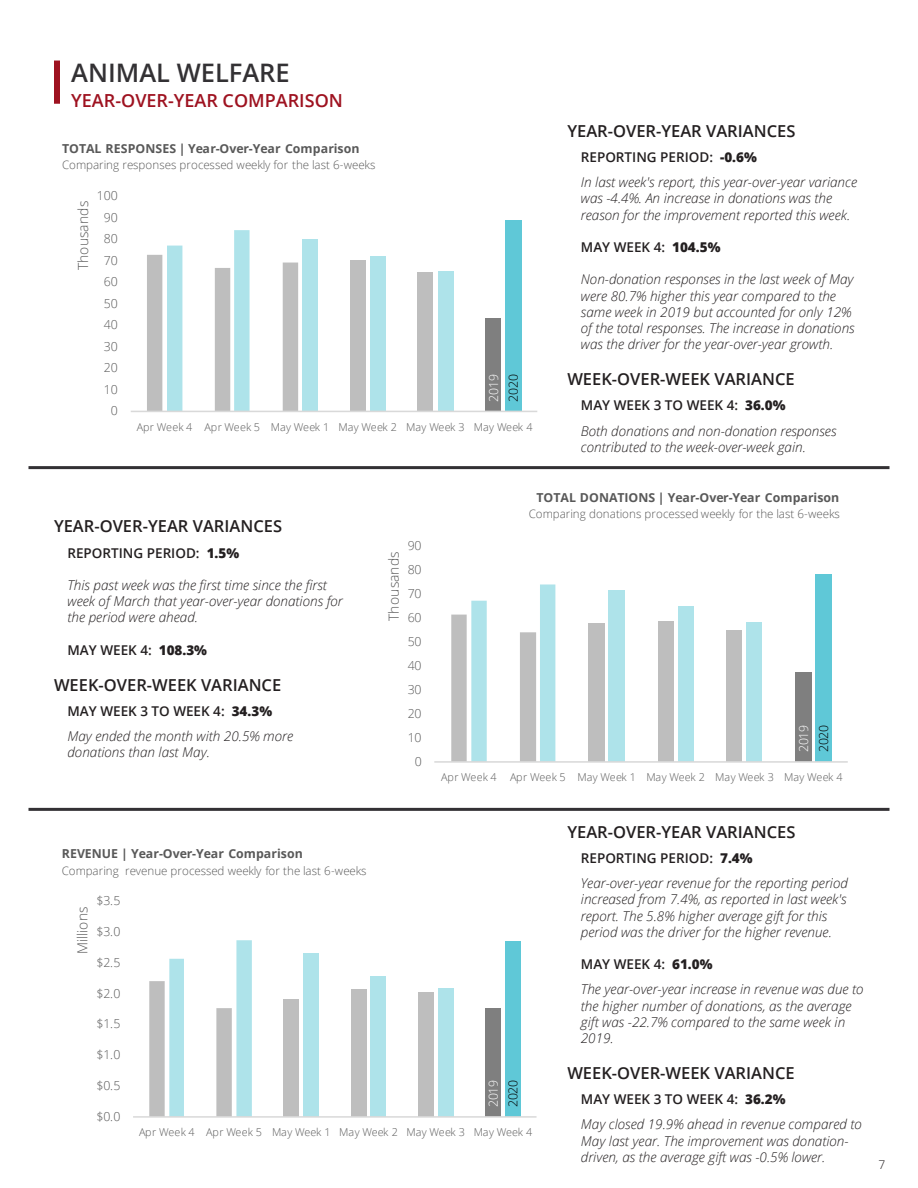
<style>
.page{position:relative;width:918px;height:1188px;background:#fff}
.page>*{position:absolute;margin:0;border:0;box-sizing:border-box;transform-origin:0 0}
.Page_Header_-_Black{font:600 25.5px "Open Sans";color:#333134}
.Blue_Text_-_Align_Le{font:600 18px "Open Sans";color:#9e1220}
.t1{font:600 16.5px "Open Sans";color:#231f20}
.t2{font:300 13.95px "Open Sans";letter-spacing:.02em;color:#595959}
.t3{font:300 13.95px "Open Sans";letter-spacing:-.005em;color:#595959}
.t4{font:italic 300 13.5px/16.2px "Open Sans";color:#231f20}
.t5{font:600 13.5px "Open Sans";color:#231f20}
.t6{font:700 12.3px "Open Sans";color:#595959}
.t7{font:300 12.3px "Open Sans";letter-spacing:-.01em;color:#595959}
.t8{font:300 12.3px/19.6px "Open Sans";letter-spacing:-.01em;color:#fff}
.t9{font:300 12px "Open Sans";color:#231f20}
.t10{font:300 11.55px "Open Sans";color:#595959}
.t11{font:300 10.8px "Open Sans";letter-spacing:-.005em;color:#595959}
.s1{color:#000}
.s2{font-weight:800}
</style>
<div class="page">
<div style="left:54px;top:61px;width:6px;height:43px;background:#9e1220"></div>
<hr style="left:28px;top:466px;width:862px;height:3px;background:#333134">
<hr style="left:28px;top:808px;width:862px;height:3px;background:#333134">
<div style="left:350px;top:260px;width:15px;height:151px;background:#bebebe"></div>
<div style="left:418px;top:273px;width:15px;height:138px;background:#bebebe"></div>
<div style="left:486px;top:318px;width:15px;height:93px;background:#7f7f7f"></div>
<div style="left:302px;top:239px;width:15px;height:172px;background:#aee3ea"></div>
<div style="left:370px;top:256px;width:15px;height:155px;background:#aee3ea"></div>
<div style="left:438px;top:271px;width:15px;height:140px;background:#aee3ea"></div>
<div style="left:505px;top:220px;width:16px;height:191px;background:#5fc8d7"></div>
<svg style="left:147px;top:230px;width:151px;height:181px"></svg>
<hr style="left:131px;top:411px;width:406px;height:1px;background:#d9d9d9">
<div style="left:589px;top:623px;width:16px;height:139px;background:#bebebe"></div>
<div style="left:658px;top:622px;width:15px;height:140px;background:#bebebe"></div>
<div style="left:727px;top:631px;width:15px;height:131px;background:#bebebe"></div>
<div style="left:795px;top:672px;width:17px;height:90px;background:#7f7f7f"></div>
<div style="left:609px;top:591px;width:16px;height:171px;background:#aee3ea"></div>
<div style="left:678px;top:606px;width:16px;height:156px;background:#aee3ea"></div>
<div style="left:747px;top:622px;width:15px;height:140px;background:#aee3ea"></div>
<div style="left:815px;top:574px;width:17px;height:188px;background:#5fc8d7"></div>
<svg style="left:451px;top:584px;width:104px;height:177px"></svg>
<hr style="left:434px;top:761px;width:414px;height:2px;background:#d9d9d9">
<div style="left:284px;top:1000px;width:15px;height:117px;background:#bebebe"></div>
<div style="left:351px;top:990px;width:16px;height:127px;background:#bebebe"></div>
<div style="left:419px;top:993px;width:15px;height:124px;background:#bebebe"></div>
<div style="left:486px;top:1008px;width:15px;height:109px;background:#7f7f7f"></div>
<div style="left:304px;top:953px;width:15px;height:164px;background:#aee3ea"></div>
<div style="left:371px;top:977px;width:15px;height:140px;background:#aee3ea"></div>
<div style="left:438px;top:988px;width:15px;height:129px;background:#aee3ea"></div>
<div style="left:505px;top:942px;width:15px;height:175px;background:#5fc8d7"></div>
<svg style="left:149px;top:940px;width:103px;height:176px"></svg>
<hr style="left:133px;top:1116px;width:404px;height:2px;background:#d9d9d9">
<p class="Page_Header_-_Black" style="left:71px;top:55px;width:220px">ANIMAL WELFARE</p>
<p class="Blue_Text_-_Align_Le" style="left:71px;top:88px;width:273px">YEAR-OVER-YEAR COMPARISON</p>
<p class="t6" style="left:62px;top:140px;width:299px">TOTAL RESPONSES | Year-Over-Year Comparison</p>
<p class="t10" style="left:62px;top:157px;width:315px">Comparing responses processed weekly for the last 6-weeks</p>
<p class="t2" style="left:73px;top:270px;width:71px;rotate:-90deg">Thousands</p>
<p class="t7" style="left:97px;top:187px;width:22px">100</p>
<p class="t7" style="left:104px;top:209px;width:15px">90</p>
<p class="t7" style="left:104px;top:230px;width:15px">80</p>
<p class="t7" style="left:104px;top:252px;width:15px">70</p>
<p class="t7" style="left:104px;top:273px;width:15px">60</p>
<p class="t7" style="left:104px;top:295px;width:15px">50</p>
<p class="t7" style="left:104px;top:316px;width:15px">40</p>
<p class="t7" style="left:104px;top:338px;width:15px">30</p>
<p class="t7" style="left:104px;top:359px;width:15px">20</p>
<p class="t7" style="left:104px;top:381px;width:15px">10</p>
<p class="t7" style="left:111px;top:402px;width:9px">0</p>
<p class="t8" style="left:483px;top:402px;width:29px;rotate:-90deg">2019<br><span class="s1">2020</span></p>
<p class="t11" style="left:137px;top:419px;width:397px">Apr Week 4 Apr Week 5 May Week 1 May Week 2 May Week 3 May Week 4</p>
<p class="t1" style="left:567px;top:120px;width:230px">YEAR-OVER-YEAR VARIANCES</p>
<p class="t5" style="left:581px;top:148px;width:178px">REPORTING PERIOD: <span class="s2">-0.6%</span></p>
<p class="t4" style="left:581px;top:174px;width:278px">In last week's report, this year-over-year variance was -4.4%. An increase in donations was the reason for the improvement reported this week.</p>
<p class="t5" style="left:581px;top:238px;width:141px">MAY WEEK 4: <span class="s2">104.5%</span></p>
<p class="t4" style="left:581px;top:271px;width:275px">Non-donation responses in the last week of May were 80.7% higher this year compared to the same week in 2019 but accounted for only 12% of the total responses. The increase in donations was the driver for the year-over-year growth.</p>
<p class="t1" style="left:567px;top:368px;width:229px">WEEK-OVER-WEEK VARIANCE</p>
<p class="t5" style="left:581px;top:396px;width:206px">MAY WEEK 3 TO WEEK 4: <span class="s2">36.0%</span></p>
<p class="t4" style="left:581px;top:422px;width:257px">Both donations and non-donation responses contributed to the week-over-week gain.</p>
<p class="t6" style="left:537px;top:489px;width:304px">TOTAL DONATIONS | Year-Over-Year Comparison</p>
<p class="t10" style="left:529px;top:506px;width:312px">Comparing donations processed weekly for the last 6-weeks</p>
<p class="t1" style="left:54px;top:515px;width:230px">YEAR-OVER-YEAR VARIANCES</p>
<p class="t5" style="left:68px;top:543px;width:173px">REPORTING PERIOD: <span class="s2">1.5%</span></p>
<p class="t4" style="left:68px;top:576px;width:277px">This past week was the first time since the first week of March that year-over-year donations for the period were ahead.</p>
<p class="t5" style="left:68px;top:641px;width:141px">MAY WEEK 4: <span class="s2">108.3%</span></p>
<p class="t1" style="left:54px;top:673px;width:229px">WEEK-OVER-WEEK VARIANCE</p>
<p class="t5" style="left:68px;top:702px;width:206px">MAY WEEK 3 TO WEEK 4: <span class="s2">34.3%</span></p>
<p class="t4" style="left:68px;top:728px;width:227px">May ended the month with 20.5% more donations than last May.</p>
<p class="t8" style="left:793px;top:752px;width:29px;rotate:-90deg">2019<br><span class="s1">2020</span></p>
<p class="t7" style="left:415px;top:753px;width:9px">0</p>
<p class="t7" style="left:408px;top:538px;width:15px">90</p>
<p class="t2" style="left:384px;top:621px;width:71px;rotate:-90deg">Thousands</p>
<p class="t7" style="left:408px;top:561px;width:15px">80</p>
<p class="t7" style="left:408px;top:585px;width:15px">70</p>
<p class="t7" style="left:408px;top:609px;width:15px">60</p>
<p class="t7" style="left:408px;top:633px;width:15px">50</p>
<p class="t7" style="left:408px;top:657px;width:15px">40</p>
<p class="t7" style="left:408px;top:681px;width:15px">30</p>
<p class="t7" style="left:408px;top:705px;width:15px">20</p>
<p class="t7" style="left:408px;top:729px;width:15px">10</p>
<p class="t11" style="left:441px;top:770px;width:403px">Apr Week 4 Apr Week 5 May Week 1 May Week 2 May Week 3 May Week 4</p>
<p class="t6" style="left:62px;top:845px;width:243px">REVENUE | Year-Over-Year Comparison</p>
<p class="t10" style="left:62px;top:863px;width:306px">Comparing revenue processed weekly for the last 6-weeks</p>
<p class="t3" style="left:73px;top:954px;width:50px;rotate:-90deg">Millions</p>
<p class="t7" style="left:96px;top:893px;width:26px">$3.5</p>
<p class="t7" style="left:96px;top:923px;width:26px">$3.0</p>
<p class="t7" style="left:96px;top:954px;width:26px">$2.5</p>
<p class="t7" style="left:96px;top:985px;width:26px">$2.0</p>
<p class="t7" style="left:96px;top:1016px;width:26px">$1.5</p>
<p class="t7" style="left:96px;top:1046px;width:26px">$1.0</p>
<p class="t7" style="left:96px;top:1077px;width:26px">$0.5</p>
<p class="t7" style="left:96px;top:1108px;width:26px">$0.0</p>
<p class="t8" style="left:483px;top:1107px;width:29px;rotate:-90deg">2019<br><span class="s1">2020</span></p>
<p class="t11" style="left:139px;top:1125px;width:395px">Apr Week 4 Apr Week 5 May Week 1 May Week 2 May Week 3 May Week 4</p>
<p class="t1" style="left:567px;top:820px;width:230px">YEAR-OVER-YEAR VARIANCES</p>
<p class="t5" style="left:581px;top:849px;width:173px">REPORTING PERIOD: <span class="s2">7.4%</span></p>
<p class="t4" style="left:581px;top:875px;width:269px">Year-over-year revenue for the reporting period increased from 7.4%, as reported in last week's report. The 5.8% higher average gift for this period was the driver for the higher revenue.</p>
<p class="t5" style="left:581px;top:955px;width:133px">MAY WEEK 4: <span class="s2">61.0%</span></p>
<p class="t4" style="left:581px;top:981px;width:284px">The year-over-year increase in revenue was due to the higher number of donations, as the average gift was -22.7% compared to the same week in 2019.</p>
<p class="t1" style="left:567px;top:1062px;width:229px">WEEK-OVER-WEEK VARIANCE</p>
<p class="t5" style="left:581px;top:1090px;width:206px">MAY WEEK 3 TO WEEK 4: <span class="s2">36.2%</span></p>
<p class="t4" style="left:581px;top:1116px;width:283px">May closed 19.9% ahead in revenue compared to<br>May last year. The improvement was donation&shy;driven, as the average gift was -0.5% lower.</p>
<p class="t9" style="left:878px;top:1157px;width:8px">7</p>
</div>
